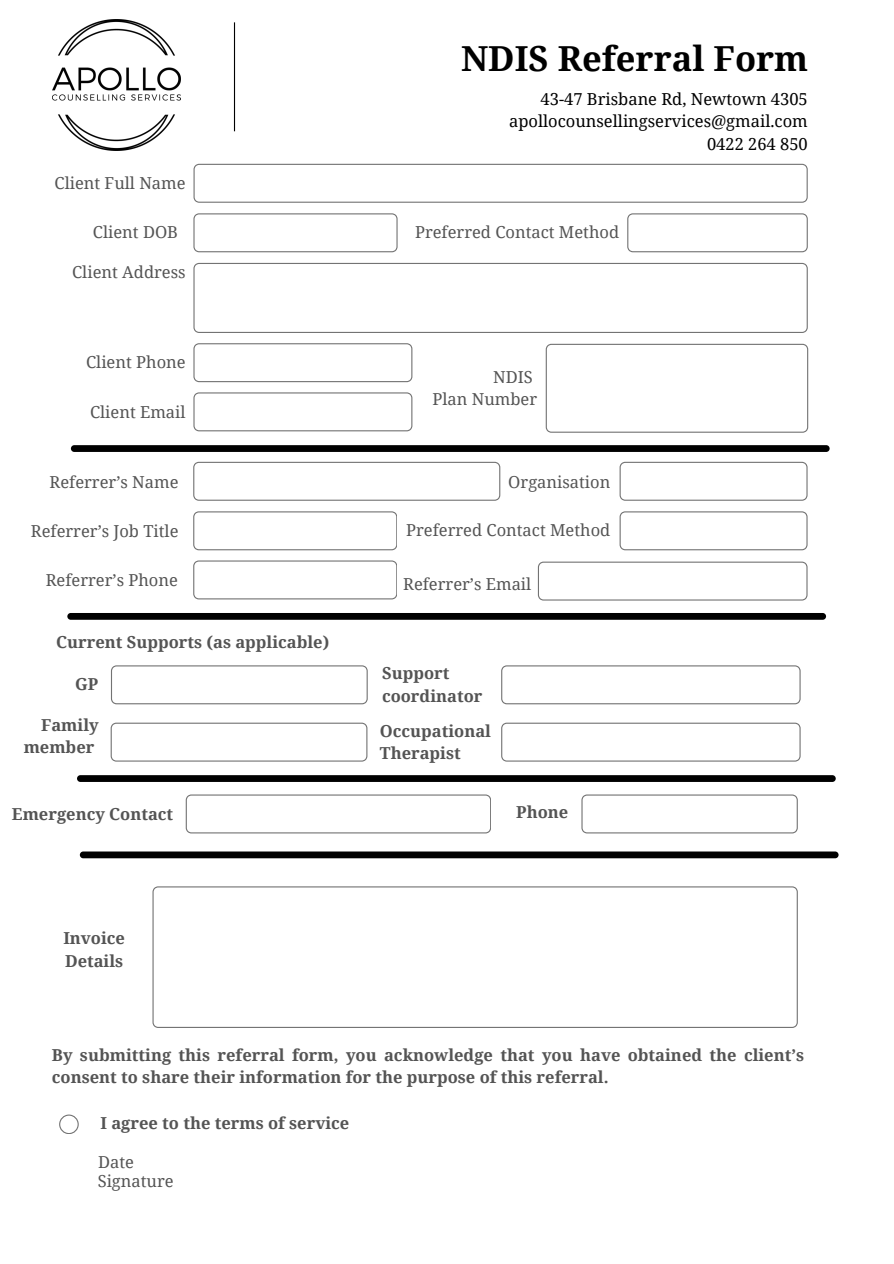
<style>
.page{position:relative;width:894px;height:1264px;background:#fff}
.page>*{position:absolute;margin:0;border:0;box-sizing:border-box;transform-origin:0 0}
.t1{font:700 34.5px "Noto Serif";color:#000}
.t2{font:700 16.5px/22.5px "Noto Serif";color:#545454}
.t3{font:16.5px "Noto Serif";color:#545454}
.t4{font:16.5px "Noto Serif";color:#000}
</style>
<div class="page">
<svg style="left:193px;top:164px;width:614px;height:39px"></svg>
<svg style="left:193px;top:263px;width:614px;height:70px"></svg>
<svg style="left:193px;top:343px;width:219px;height:39px"></svg>
<svg style="left:193px;top:392px;width:219px;height:39px"></svg>
<hr style="left:234px;top:22px;width:1px;height:109px;background:#000">
<svg style="left:193px;top:213px;width:204px;height:39px"></svg>
<svg style="left:627px;top:213px;width:180px;height:39px"></svg>
<svg style="left:193px;top:462px;width:307px;height:39px"></svg>
<svg style="left:193px;top:560px;width:204px;height:39px"></svg>
<svg style="left:193px;top:511px;width:204px;height:39px"></svg>
<svg style="left:619px;top:511px;width:188px;height:39px"></svg>
<svg style="left:619px;top:462px;width:188px;height:39px"></svg>
<div style="left:71px;top:445px;width:758px;height:7px;background:#000;border-radius:3px"></div>
<div style="left:67px;top:613px;width:758px;height:6px;background:#000;border-radius:3px"></div>
<svg style="left:111px;top:665px;width:256px;height:39px"></svg>
<svg style="left:501px;top:665px;width:299px;height:39px"></svg>
<svg style="left:111px;top:722px;width:256px;height:39px"></svg>
<img style="left:53px;top:20px;width:128px;height:130px">
<div style="left:77px;top:775px;width:758px;height:7px;background:#000;border-radius:3px"></div>
<svg style="left:59px;top:1114px;width:19px;height:19px"></svg>
<div style="left:80px;top:851px;width:758px;height:7px;background:#000;border-radius:3px"></div>
<svg style="left:537px;top:561px;width:270px;height:39px"></svg>
<svg style="left:186px;top:794px;width:304px;height:39px"></svg>
<svg style="left:581px;top:794px;width:216px;height:39px"></svg>
<svg style="left:501px;top:722px;width:299px;height:39px"></svg>
<svg style="left:545px;top:344px;width:262px;height:88px"></svg>
<svg style="left:152px;top:886px;width:645px;height:141px"></svg>
<p class="t3" style="left:54px;top:171px;width:133px">Client Full Name</p>
<p class="t1" style="left:461px;top:34px;width:348px">NDIS Referral Form</p>
<p class="t4" style="left:540px;top:87px;width:268px">43-47 Brisbane Rd, Newtown 4305</p>
<p class="t4" style="left:509px;top:110px;width:300px">apollocounsellingservices@gmail.com</p>
<p class="t4" style="left:706px;top:132px;width:102px">0422 264 850</p>
<p class="t3" style="left:93px;top:221px;width:87px">Client DOB</p>
<p class="t3" style="left:415px;top:221px;width:205px">Preferred Contact Method</p>
<p class="t3" style="left:72px;top:260px;width:115px">Client Address</p>
<p class="t3" style="left:86px;top:351px;width:101px">Client Phone</p>
<p class="t3" style="left:90px;top:400px;width:97px">Client Email</p>
<p class="t3" style="left:50px;top:470px;width:130px">Referrer’s Name</p>
<p class="t3" style="left:493px;top:365px;width:41px">NDIS</p>
<p class="t3" style="left:432px;top:387px;width:106px">Plan Number</p>
<p class="t3" style="left:508px;top:470px;width:104px">Organisation</p>
<p class="t3" style="left:31px;top:519px;width:149px">Referrer’s Job Title</p>
<p class="t3" style="left:406px;top:518px;width:205px">Preferred Contact Method</p>
<p class="t3" style="left:46px;top:568px;width:133px">Referrer’s Phone</p>
<p class="t3" style="left:403px;top:572px;width:130px">Referrer’s Email</p>
<p class="t2" style="left:56px;top:630px;width:274px">Current Supports (as applicable)</p>
<p class="t2" style="left:75px;top:672px;width:25px">GP</p>
<p class="t2" style="left:382px;top:661px;width:102px">Support coordinator</p>
<p class="t2" style="left:24px;top:713px;width:76px;text-align:right">Family member</p>
<p class="t2" style="left:380px;top:719px;width:113px">Occupational<br>Therapist</p>
<p class="t2" style="left:12px;top:802px;width:163px">Emergency Contact</p>
<p class="t2" style="left:516px;top:800px;width:54px">Phone</p>
<p class="t2" style="left:63px;top:926px;width:63px">Invoice</p>
<p class="t2" style="left:65px;top:949px;width:60px">Details</p>
<p class="t2" style="left:52px;top:1043px;width:753px">By submitting this referral form, you acknowledge that you have obtained the client’s consent to share their information for the purpose of this referral.</p>
<p class="t2" style="left:100px;top:1110px;width:250px">I agree to the terms of service</p>
<p class="t3" style="left:98px;top:1150px;width:37px">Date</p>
<p class="t3" style="left:98px;top:1169px;width:77px">Signature</p>
</div>
